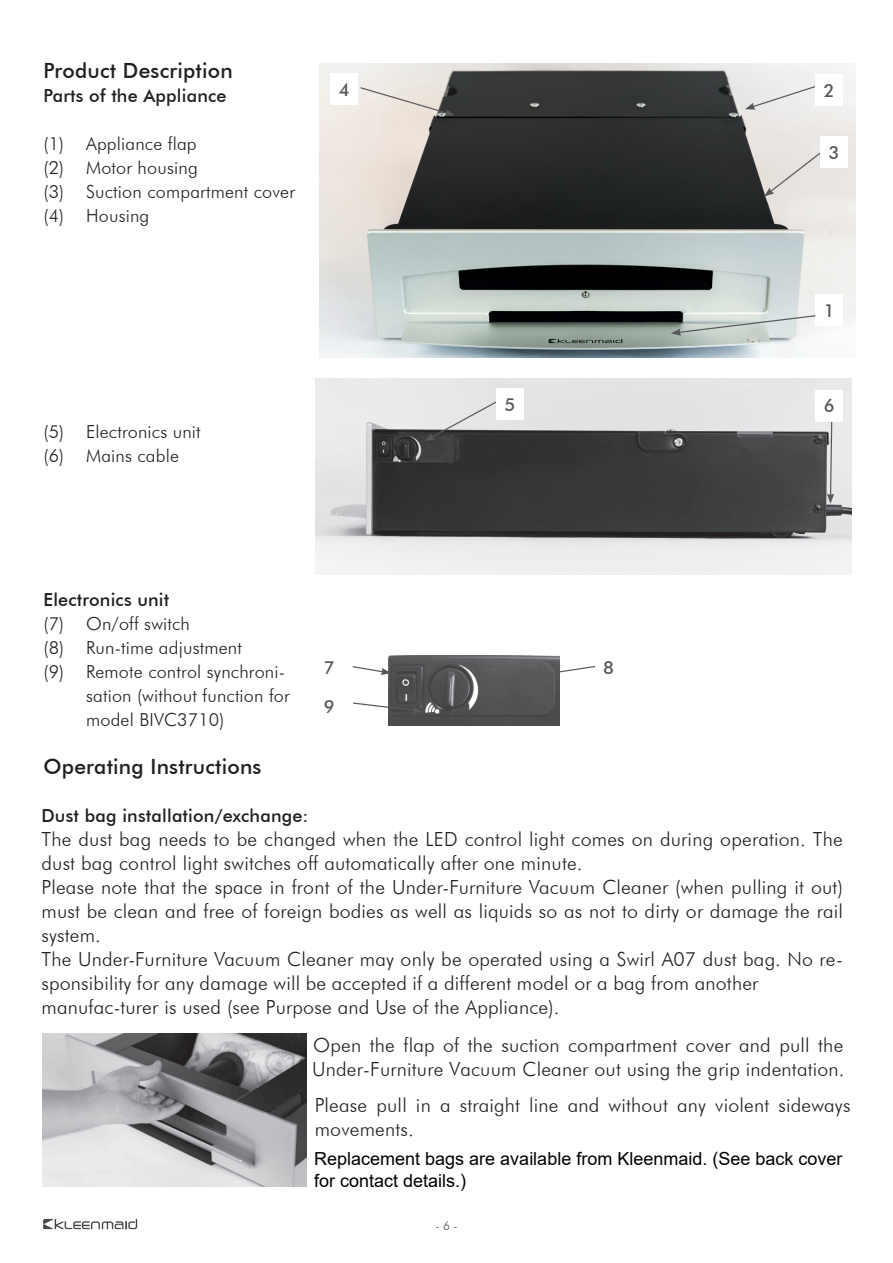
<style>
.page{position:relative;width:893px;height:1263px;background:#fff}
.page>*{position:absolute;margin:0;border:0;box-sizing:border-box;transform-origin:0 0}
.t1{font:500 21px "Futura BT";letter-spacing:.01em;color:#231f20}
.t2{font:300 19.5px/24.2px "Futura BT";letter-spacing:.01em;color:#231f20}
.t3{font:300 18px/24px "Futura BT";letter-spacing:.01em;color:#231f20}
.t4{font:18px/21.6px "Arial";color:#000}
.t5{font:500 18px "Futura BT";letter-spacing:.01em;color:#231f20}
.t6{font:500 18px/39.2px "Futura BT";color:#57585a}
.t7{font:300 12px "Futura BT";color:#57585a}
</style>
<div class="page">
<img style="left:42px;top:1218px;width:96px;height:12px">
<img style="left:316px;top:378px;width:535px;height:197px">
<svg style="left:827px;top:421px;width:7px;height:83px"></svg>
<svg style="left:424px;top:400px;width:74px;height:41px;background:#b2b2b4"></svg>
<div style="left:496px;top:389px;width:28px;height:31px;background:#fff"></div>
<div style="left:815px;top:390px;width:28px;height:31px;background:#fff"></div>
<img style="left:319px;top:63px;width:536px;height:294px">
<div style="left:815px;top:294px;width:28px;height:32px;background:#fff"></div>
<svg style="left:671px;top:314px;width:146px;height:22px;background:#c4ccc8"></svg>
<svg style="left:359px;top:86px;width:96px;height:30px;background:#d0cac4"></svg>
<div style="left:764px;top:151px;width:58px;height:46px;background:#e8e3de"></div>
<div style="left:815px;top:74px;width:28px;height:32px;background:#fff"></div>
<div style="left:820px;top:137px;width:28px;height:31px;background:#fff"></div>
<div style="left:331px;top:74px;width:27px;height:31px;background:#fff"></div>
<svg style="left:745px;top:85px;width:71px;height:25px;background:#e3e2e2"></svg>
<img style="left:388px;top:655px;width:172px;height:70px">
<svg style="left:485px;top:665px;width:110px;height:20px"></svg>
<svg style="left:352px;top:665px;width:39px;height:10px"></svg>
<svg style="left:353px;top:702px;width:70px;height:12px"></svg>
<img style="left:43px;top:1033px;width:263px;height:154px">
<p class="t1" style="left:44px;top:58px;width:191px">Product Description</p>
<p class="t5" style="left:44px;top:85px;width:184px">Parts of the Appliance</p>
<p class="t3" style="left:44px;top:131px;width:253px">(1) Appliance flap<br>(2) Motor housing<br>(3) Suction compartment cover (4) Housing</p>
<p class="t6" style="left:339px;top:70px;width:12px">4</p>
<p class="t3" style="left:44px;top:419px;width:159px">(5) Electronics unit (6) Mains cable</p>
<p class="t6" style="left:824px;top:71px;width:12px">2</p>
<p class="t6" style="left:828px;top:133px;width:12px">3</p>
<p class="t6" style="left:824px;top:291px;width:12px">1</p>
<p class="t6" style="left:505px;top:385px;width:12px">5</p>
<p class="t6" style="left:824px;top:386px;width:12px">6</p>
<p class="t5" style="left:44px;top:589px;width:127px">Electronics unit</p>
<p class="t3" style="left:44px;top:611px;width:148px">(7) On/off switch</p>
<p class="t3" style="left:44px;top:635px;width:200px">(8) Run-time adjustment</p>
<p class="t3" style="left:44px;top:659px;width:243px">(9) Remote control synchroni-</p>
<p class="t3" style="left:86px;top:683px;width:205px">sation (without function for</p>
<p class="t3" style="left:86px;top:707px;width:140px">model BIVC3710)</p>
<p class="t6" style="left:324px;top:648px;width:12px">7<br>9</p>
<p class="t6" style="left:603px;top:648px;width:12px">8</p>
<p class="t1" style="left:44px;top:754px;width:219px">Operating Instructions</p>
<p class="t5" style="left:41px;top:805px;width:269px">Dust bag installation/exchange:</p>
<p class="t2" style="left:41px;top:826px;width:803px">The dust bag needs to be changed when the LED control light comes on during operation. The dust bag control light switches off automatically after one minute.<br>Please note that the space in front of the Under-Furniture Vacuum Cleaner (when pulling it out) must be clean and free of foreign bodies as well as liquids so as not to dirty or damage the rail system.<br>The Under-Furniture Vacuum Cleaner may only be operated using a Swirl A07 dust bag. No re&shy;sponsibility for any damage will be accepted if a different model or a bag from another manufac-turer is used (see Purpose and Use of the Appliance).</p>
<p class="t2" style="left:312px;top:1033px;width:534px">Open the flap of the suction compartment cover and pull the<br>Under-Furniture Vacuum Cleaner out using the grip indentation.</p>
<p class="t2" style="left:315px;top:1093px;width:537px">Please pull in a straight line and without any violent sideways movements.</p>
<p class="t4" style="left:314px;top:1148px;width:530px">Replacement bags are available from Kleenmaid. (See back cover for contact details.)</p>
<p class="t7" style="left:435px;top:1219px;width:24px">- 6 -</p>
</div>
